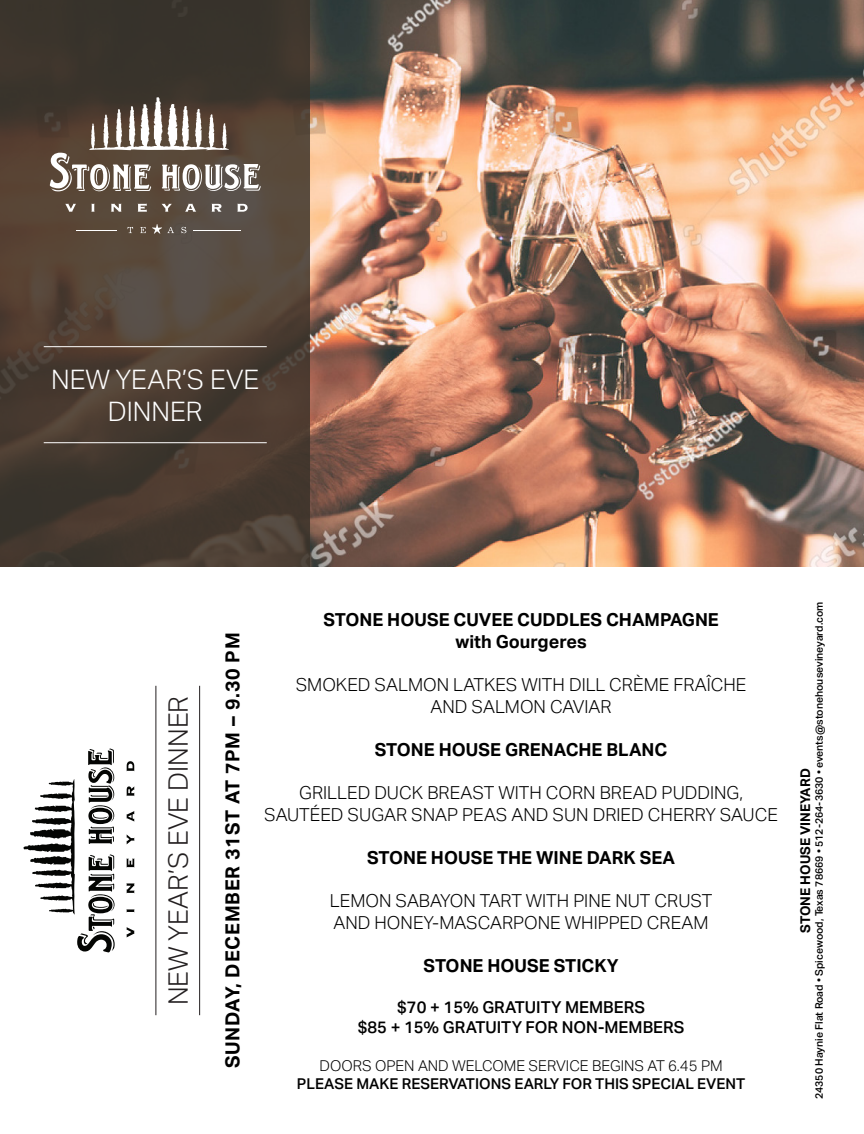
<style>
.page{position:relative;width:864px;height:1134px;background:#fff}
.page>*{position:absolute;margin:0;border:0;box-sizing:border-box;transform-origin:0 0}
.t1{font:300 27px/32.4px "Aktiv Grotesk";color:#fff;text-align:center}
.t2{font:300 27px "Aktiv Grotesk";color:#231f20}
.t3{font:700 19.5px "Aktiv Grotesk";letter-spacing:.04em;color:#000}
.t4{font:300 18px/21.6px "Aktiv Grotesk";color:#000;text-align:center}
.t5{font:700 18px "Aktiv Grotesk";color:#000}
.t6{font:500 16.5px "Aktiv Grotesk";color:#000}
.t7{font:500 15px "Aktiv Grotesk";color:#000}
.t8{font:300 15px "Aktiv Grotesk";color:#000}
.t9{font:700 13.5px "Aktiv Grotesk";color:#000}
.t10{font:500 10.5px "Aktiv Grotesk";color:#000}
</style>
<div class="page">
<img style="left:310px;top:0;width:554px;height:567px">
<svg style="left:0;top:0;width:310px;height:567px;background:#4a3d33"></svg>
<svg style="left:128px;top:227px;width:5px;height:6px"></svg>
<svg style="left:140px;top:227px;width:6px;height:6px"></svg>
<svg style="left:181px;top:227px;width:5px;height:6px"></svg>
<svg style="left:152px;top:224px;width:22px;height:10px"></svg>
<hr style="left:76px;top:230px;width:40px;height:1px;background:#fff">
<hr style="left:193px;top:230px;width:48px;height:1px;background:#fff">
<svg style="left:65px;top:204px;width:11px;height:8px"></svg>
<svg style="left:91px;top:204px;width:4px;height:8px"></svg>
<svg style="left:111px;top:204px;width:11px;height:8px"></svg>
<svg style="left:138px;top:203px;width:9px;height:9px"></svg>
<svg style="left:162px;top:204px;width:10px;height:8px"></svg>
<svg style="left:185px;top:204px;width:11px;height:8px"></svg>
<svg style="left:211px;top:204px;width:11px;height:8px"></svg>
<svg style="left:237px;top:204px;width:11px;height:8px"></svg>
<svg style="left:50px;top:97px;width:211px;height:94px"></svg>
<svg style="left:127px;top:927px;width:7px;height:10px"></svg>
<svg style="left:127px;top:909px;width:7px;height:3px"></svg>
<svg style="left:127px;top:883px;width:7px;height:10px"></svg>
<svg style="left:126px;top:859px;width:9px;height:9px"></svg>
<svg style="left:127px;top:835px;width:7px;height:9px"></svg>
<svg style="left:127px;top:811px;width:7px;height:11px"></svg>
<svg style="left:127px;top:786px;width:7px;height:10px"></svg>
<svg style="left:127px;top:761px;width:7px;height:10px"></svg>
<svg style="left:23px;top:749px;width:92px;height:203px"></svg>
<hr style="left:156px;top:686px;width:1px;height:329px;background:#231f20">
<hr style="left:199px;top:686px;width:1px;height:329px;background:#231f20">
<hr style="left:44px;top:346px;width:223px;height:1px;background:#fff">
<hr style="left:44px;top:442px;width:223px;height:1px;background:#fff">
<p class="t1" style="left:51px;top:363px;width:210px">NEW YEAR’S EVE<br>DINNER</p>
<p class="t2" style="left:163px;top:1005px;width:311px;rotate:-90deg">NEW YEAR’S EVE DINNER</p>
<p class="t3" style="left:220px;top:1068px;width:437px;rotate:-90deg">SUNDAY, DECEMBER 31ST AT 7PM – 9.30 PM</p>
<p class="t5" style="left:323px;top:609px;width:397px">STONE HOUSE CUVEE CUDDLES CHAMPAGNE</p>
<p class="t5" style="left:456px;top:630px;width:133px">with Gourgeres</p>
<p class="t4" style="left:296px;top:674px;width:452px">SMOKED SALMON LATKES WITH DILL CRÈME FRAÎCHE<br>AND SALMON CAVIAR</p>
<p class="t5" style="left:375px;top:738px;width:294px">STONE HOUSE GRENACHE BLANC</p>
<p class="t4" style="left:264px;top:782px;width:515px">GRILLED DUCK BREAST WITH CORN BREAD PUDDING,<br>SAUTÉED SUGAR SNAP PEAS AND SUN DRIED CHERRY SAUCE</p>
<p class="t5" style="left:367px;top:846px;width:310px">STONE HOUSE THE WINE DARK SEA</p>
<p class="t4" style="left:330px;top:890px;width:384px;text-align:left">LEMON SABAYON TART WITH PINE NUT CRUST<br>AND HONEY-MASCARPONE WHIPPED CREAM</p>
<p class="t5" style="left:424px;top:954px;width:197px">STONE HOUSE STICKY</p>
<p class="t6" style="left:397px;top:997px;width:249px">$70 + 15% GRATUITY MEMBERS</p>
<p class="t6" style="left:358px;top:1017px;width:328px">$85 + 15% GRATUITY FOR NON-MEMBERS</p>
<p class="t8" style="left:320px;top:1057px;width:405px">DOORS OPEN AND WELCOME SERVICE BEGINS AT 6.45 PM</p>
<p class="t7" style="left:297px;top:1074px;width:450px">PLEASE MAKE RESERVATIONS EARLY FOR THIS SPECIAL EVENT</p>
<p class="t10" style="left:813px;top:1099px;width:499px;rotate:-90deg">24350 Haynie Flat Road • Spicewood, Texas 78669 • 512-264-3630 • events@stonehousevineyard.com</p>
<p class="t9" style="left:797px;top:933px;width:166px;rotate:-90deg">STONE HOUSE VINEYARD</p>
</div>
